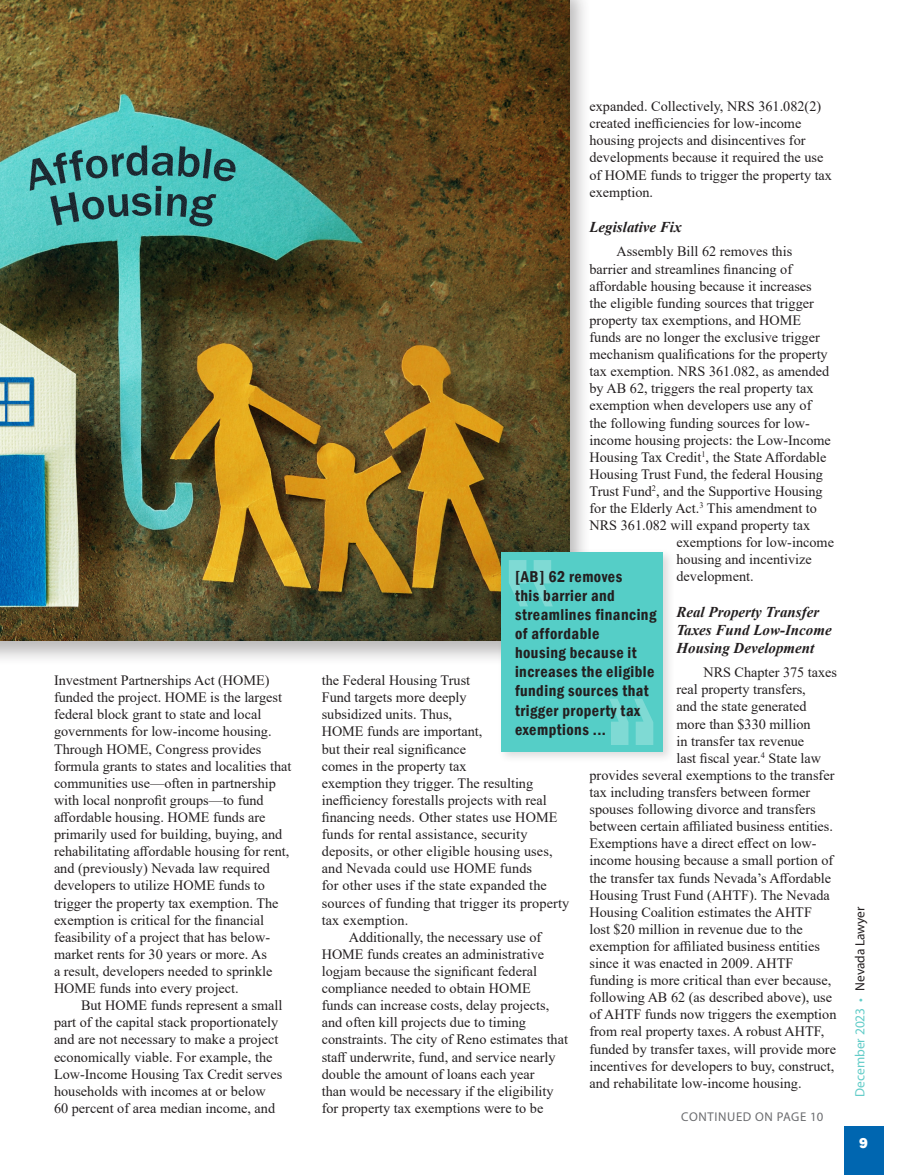
<style>
.page{position:relative;width:918px;height:1175px;background:#fff}
.page>*{position:absolute;margin:0;border:0;box-sizing:border-box;transform-origin:0 0}
.t1{font:600 condensed 16.2px/19.2px "Franklin Gothic";letter-spacing:.03em;color:#231f20}
.t2{font:italic 700 15px/18px "Times New Roman";color:#231f20}
.t3{font:800 15px "Franklin Gothic";color:#fff}
.t4{font:14.25px/17.1px "Times New Roman";color:#231f20}
.t5{font:13.5px "Myriad Pro";color:#62ccc8}
.t6{font:12.75px "Myriad Pro";letter-spacing:.05em;color:#6c6d70}
.s1{font-size:13.35px}
.s2{font-size:13.35px;color:#231f20}
</style>
<div class="page">
<div style="left:0;top:0;width:592px;height:666px;background:#231f20;opacity:.31"></div>
<img style="left:0;top:0;width:569px;height:640px">
<div style="left:844px;top:1126px;width:40px;height:48px;background:#0066b0"></div>
<div style="left:497px;top:548px;width:178px;height:216px;background:#231f20;opacity:.16"></div>
<div style="left:501px;top:552px;width:162px;height:199px;background:#55cec7"></div>
<svg style="left:509px;top:560px;width:44px;height:46px"></svg>
<svg style="left:609px;top:698px;width:44px;height:47px"></svg>
<p class="t4" style="left:54px;top:671px;width:239px">Investment Partnerships Act (HOME) funded the project. HOME is the largest federal block grant to state and local governments for low-income housing.<br>Through HOME, Congress provides formula grants to states and localities that communities use—often in partnership with local nonprofit groups—to fund affordable housing. HOME funds are primarily used for building, buying, and rehabilitating affordable housing for rent, and (previously) Nevada law required developers to utilize HOME funds to trigger the property tax exemption. The exemption is critical for the financial feasibility of a project that has below&shy;market rents for 30 years or more. As<br>a result, developers needed to sprinkle HOME funds into every project.</p>
<p class="t4" style="left:54px;top:996px;width:230px;text-indent:27px">But HOME funds represent a small part of the capital stack proportionately and are not necessary to make a project economically viable. For example, the Low-Income Housing Tax Credit serves households with incomes at or below 60 percent of area median income, and</p>
<p class="t4" style="left:590px;top:97px;width:244px">expanded. Collectively, NRS 361.082(2) created inefficiencies for low-income housing projects and disincentives for developments because it required the use of HOME funds to trigger the property tax exemption.</p>
<p class="t2" style="left:590px;top:217px;width:94px">Legislative Fix</p>
<p class="t4" style="left:616px;top:243px;width:177px">Assembly Bill 62 removes this</p>
<p class="t4" style="left:590px;top:260px;width:204px">barrier and streamlines financing of</p>
<p class="t4" style="left:590px;top:277px;width:224px">affordable housing because it increases</p>
<p class="t4" style="left:590px;top:294px;width:226px">the eligible funding sources that trigger</p>
<p class="t4" style="left:590px;top:311px;width:213px">property tax exemptions, and HOME</p>
<p class="t4" style="left:590px;top:328px;width:232px">funds are no longer the exclusive trigger</p>
<p class="t4" style="left:590px;top:345px;width:240px">mechanism qualifications for the property</p>
<p class="t4" style="left:590px;top:362px;width:241px">tax exemption. NRS 361.082, as amended</p>
<p class="t4" style="left:590px;top:379px;width:226px">by AB 62, triggers the real property tax</p>
<p class="t4" style="left:590px;top:396px;width:224px">exemption when developers use any of</p>
<p class="t4" style="left:590px;top:414px;width:222px">the following funding sources for low-</p>
<p class="t4" style="left:590px;top:431px;width:243px">income housing projects: the Low-Income</p>
<p class="t4" style="left:590px;top:448px;width:239px">Housing Tax Credit<sup>1</sup>, the State Affordable</p>
<p class="t4" style="left:590px;top:465px;width:235px">Housing Trust Fund, the federal Housing</p>
<p class="t4" style="left:590px;top:482px;width:235px">Trust Fund<sup>2</sup>, and the Supportive Housing</p>
<p class="t4" style="left:590px;top:499px;width:229px">for the Elderly Act.<sup>3</sup> This amendment to</p>
<p class="t4" style="left:590px;top:516px;width:222px">NRS 361.082 will expand property tax</p>
<p class="t4" style="left:676px;top:533px;width:159px">exemptions for low-income</p>
<p class="t4" style="left:676px;top:550px;width:137px">housing and incentivize</p>
<p class="t4" style="left:676px;top:567px;width:79px">development.</p>
<p class="t2" style="left:676px;top:602px;width:157px">Real Property Transfer<br>Taxes Fund Low-Income<br>Housing Development</p>
<p class="t4" style="left:704px;top:663px;width:135px">NRS Chapter 375 taxes</p>
<p class="t4" style="left:676px;top:680px;width:131px">real property transfers,</p>
<p class="t4" style="left:676px;top:697px;width:132px">and the state generated</p>
<p class="t4" style="left:676px;top:714px;width:136px">more than $330 million</p>
<p class="t4" style="left:676px;top:732px;width:129px">in transfer tax revenue</p>
<p class="t4" style="left:676px;top:749px;width:146px">last fiscal year.<sup>4</sup> State law</p>
<p class="t4" style="left:590px;top:766px;width:246px">provides several exemptions to the transfer</p>
<p class="t4" style="left:590px;top:783px;width:222px">tax including transfers between former</p>
<p class="t4" style="left:590px;top:800px;width:228px">spouses following divorce and transfers</p>
<p class="t4" style="left:590px;top:817px;width:245px">between certain affiliated business entities.</p>
<p class="t4" style="left:590px;top:834px;width:229px">Exemptions have a direct effect on low-</p>
<p class="t4" style="left:590px;top:851px;width:245px">income housing because a small portion of</p>
<p class="t4" style="left:590px;top:868px;width:243px">the transfer tax funds Nevada’s Affordable</p>
<p class="t4" style="left:590px;top:885px;width:242px">Housing Trust Fund (AHTF). The Nevada</p>
<p class="t4" style="left:590px;top:903px;width:224px">Housing Coalition estimates the AHTF</p>
<p class="t4" style="left:590px;top:920px;width:215px">lost $20 million in revenue due to the</p>
<p class="t4" style="left:590px;top:937px;width:232px">exemption for affiliated business entities</p>
<p class="t4" style="left:590px;top:954px;width:205px">since it was enacted in 2009. AHTF</p>
<p class="t4" style="left:590px;top:971px;width:243px">funding is more critical than ever because,</p>
<p class="t4" style="left:590px;top:988px;width:244px">following AB 62 (as described above), use</p>
<p class="t4" style="left:590px;top:1005px;width:248px">of AHTF funds now triggers the exemption</p>
<p class="t4" style="left:590px;top:1022px;width:236px">from real property taxes. A robust AHTF,</p>
<p class="t4" style="left:590px;top:1039px;width:248px">funded by transfer taxes, will provide more</p>
<p class="t4" style="left:590px;top:1056px;width:246px">incentives for developers to buy, construct,</p>
<p class="t4" style="left:590px;top:1074px;width:214px">and rehabilitate low-income housing.</p>
<p class="t1" style="left:515px;top:566px;width:143px">[AB] 62 removes<br>this barrier and streamlines financing of affordable<br>housing because it increases the eligible funding sources that trigger property tax exemptions ...</p>
<p class="t4" style="left:322px;top:671px;width:150px">the Federal Housing Trust</p>
<p class="t4" style="left:322px;top:688px;width:146px">Fund targets more deeply</p>
<p class="t4" style="left:322px;top:705px;width:132px">subsidized units. Thus,</p>
<p class="t4" style="left:322px;top:722px;width:162px">HOME funds are important,</p>
<p class="t4" style="left:322px;top:740px;width:146px">but their real significance</p>
<p class="t4" style="left:322px;top:757px;width:146px">comes in the property tax</p>
<p class="t4" style="left:322px;top:774px;width:213px">exemption they trigger. The resulting</p>
<p class="t4" style="left:322px;top:791px;width:226px">inefficiency forestalls projects with real</p>
<p class="t4" style="left:322px;top:808px;width:237px">financing needs. Other states use HOME</p>
<p class="t4" style="left:322px;top:825px;width:207px">funds for rental assistance, security</p>
<p class="t4" style="left:322px;top:842px;width:232px">deposits, or other eligible housing uses,</p>
<p class="t4" style="left:322px;top:859px;width:212px">and Nevada could use HOME funds</p>
<p class="t4" style="left:322px;top:876px;width:227px">for other uses if the state expanded the</p>
<p class="t4" style="left:322px;top:893px;width:249px">sources of funding that trigger its property</p>
<p class="t4" style="left:322px;top:911px;width:88px">tax exemption.</p>
<p class="t4" style="left:349px;top:928px;width:194px">Additionally, the necessary use of</p>
<p class="t4" style="left:322px;top:945px;width:224px">HOME funds creates an administrative</p>
<p class="t4" style="left:322px;top:962px;width:217px">logjam because the significant federal</p>
<p class="t4" style="left:322px;top:979px;width:210px">compliance needed to obtain HOME</p>
<p class="t4" style="left:322px;top:996px;width:229px">funds can increase costs, delay projects,</p>
<p class="t4" style="left:322px;top:1013px;width:206px">and often kill projects due to timing</p>
<p class="t4" style="left:322px;top:1030px;width:248px">constraints. The city of Reno estimates that</p>
<p class="t4" style="left:322px;top:1047px;width:235px">staff underwrite, fund, and service nearly</p>
<p class="t4" style="left:322px;top:1064px;width:214px">double the amount of loans each year</p>
<p class="t4" style="left:322px;top:1082px;width:233px">than would be necessary if the eligibility</p>
<p class="t4" style="left:322px;top:1099px;width:223px">for property tax exemptions were to be</p>
<p class="t6" style="left:681px;top:1108px;width:144px">CONTINUED ON PAGE 10</p>
<p class="t5" style="left:852px;top:1096px;width:191px;rotate:-90deg">December 2023 <span class="s1">•</span> <span class="s2">Nevada Lawyer</span></p>
<p class="t3" style="left:859px;top:1132px;width:10px">9</p>
</div>
